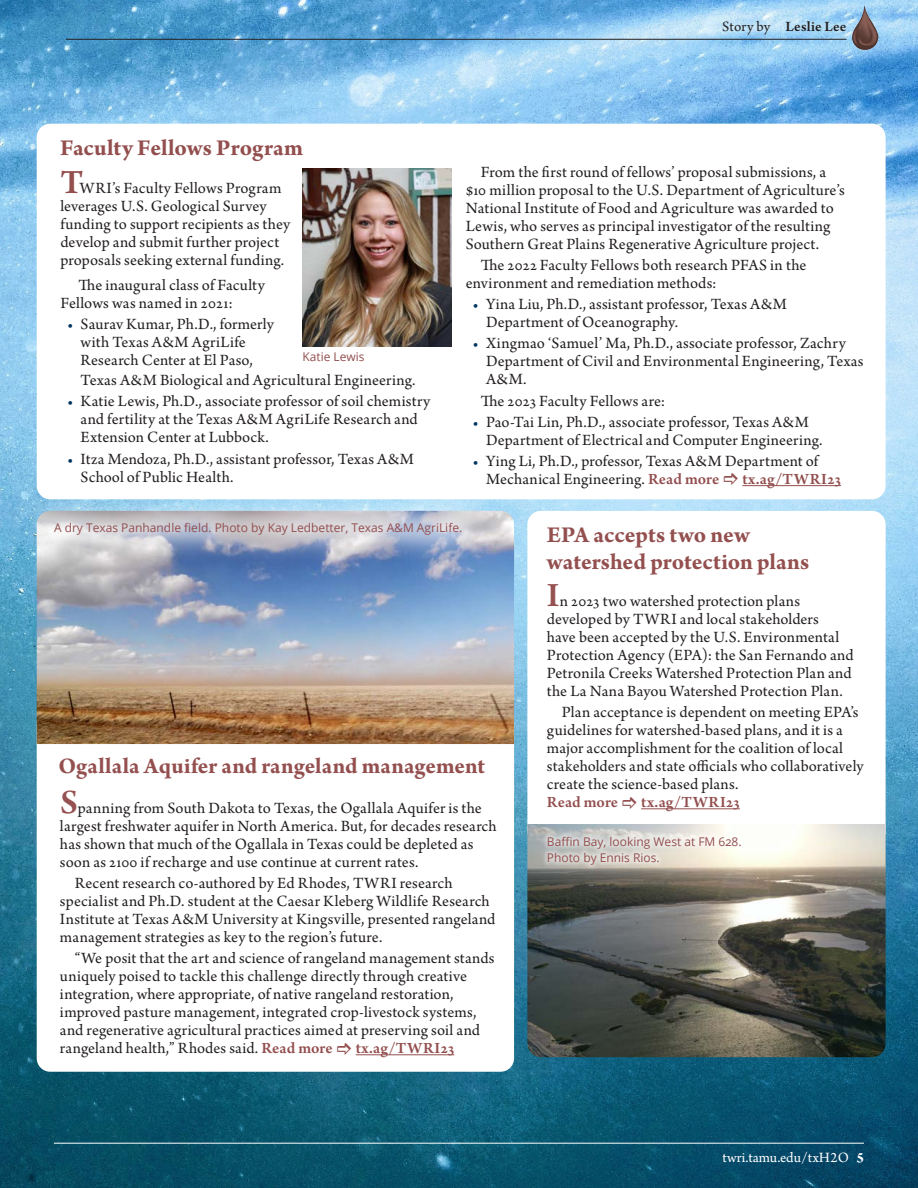
<style>
.page{position:relative;width:918px;height:1188px;background:#fff}
.page>*{position:absolute;margin:0;border:0;box-sizing:border-box;transform-origin:0 0}
.Subhead{font:700 24px/27px "Arno Pro";color:#944f4f}
.Subhead-2{font:700 24px "Arno Pro";color:#934e4e}
.Subhead-3{font:700 23.55px "Arno Pro";letter-spacing:.005em;color:#944f4f}
.body{font:16.5px/18px "Arno Pro";letter-spacing:.01em;color:#231f20}
.body_no_indent{font:16.5px/18px "Arno Pro";letter-spacing:.01em;color:#231f20}
.body-2{font:600 16.5px "Arno Pro";letter-spacing:.04em;color:#934e4e}
.t1{font:15px "Arno Pro";letter-spacing:.005em;color:#fff}
.StoryBy_PageFurnitureTop{font:600 15px "Arno Pro";letter-spacing:.015em;color:#231f20}
.t2{font:12px/16.5px "Open Sans";color:#934e4e}
.s1{font-weight:400}
.s2{font-weight:600;font-size:36px;color:#934e4e}
.s3{color:#003560}
.s4{font-weight:600;color:#934e4e}
.s5{font-weight:600;font-size:36px;color:#965151}
.s6{font-weight:700}
</style>
<div class="page">
<img style="left:0;top:0;width:918px;height:1188px">
<div style="left:527px;top:511px;width:359px;height:335px;background:#fff;border-radius:14px"></div>
<div style="left:37px;top:709px;width:477px;height:363px;background:#fff;border-radius:14px"></div>
<div style="left:37px;top:124px;width:849px;height:375px;background:#fff;border-radius:14px"></div>
<img style="left:527px;top:824px;width:359px;height:233px">
<img style="left:37px;top:511px;width:477px;height:233px">
<img style="left:302px;top:168px;width:150px;height:179px">
<hr style="left:54px;top:1143px;width:810px;height:1px;background:#fff">
<hr style="left:66px;top:39px;width:781px;height:1px;background:#231f20">
<img style="left:851px;top:4px;width:27px;height:47px">
<div style="left:542px;top:830px;width:205px;height:41px;background:#fff;opacity:.5"></div>
<div style="left:23px;top:492px;width:469px;height:74px;background:#fff;opacity:.75"></div>
<hr style="left:356px;top:1054px;width:98px;height:1px;background:#934e4e">
<hr style="left:641px;top:808px;width:99px;height:1px;background:#934e4e">
<hr style="left:742px;top:485px;width:99px;height:1px;background:#934e4e">
<div style="left:53px;top:130px;width:258px;height:41px;background:#fff"></div>
<p class="StoryBy_PageFurnitureTop" style="left:722px;top:18px;width:126px"><span class="s1">Story by</span> Leslie Lee</p>
<p class="Subhead-2" style="left:60px;top:134px;width:245px">Faculty Fellows Program</p>
<p class="body_no_indent" style="left:60px;top:180px;width:231px"><span class="s2">T</span>WRI’s Faculty Fellows Program leverages U.S. Geological Survey funding to support recipients as they develop and submit further project proposals seeking external funding.</p>
<p class="body" style="left:60px;top:276px;width:206px;text-indent:18px">The inaugural class of Faculty<br>Fellows was named in 2021:</p>
<p class="body" style="left:81px;top:316px;width:195px;text-indent:-14px"><span class="s3">•</span> Saurav Kumar, Ph.D., formerly with Texas A&amp;M AgriLife<br>Research Center at El Paso,</p>
<p class="t2" style="left:302px;top:348px;width:64px">Katie Lewis</p>
<p class="body" style="left:81px;top:372px;width:336px">Texas A&amp;M Biological and Agricultural Engineering.</p>
<p class="body" style="left:81px;top:393px;width:351px;text-indent:-14px"><span class="s3">•</span> Katie Lewis, Ph.D., associate professor of soil chemistry and fertility at the Texas A&amp;M AgriLife Research and<br>Extension Center at Lubbock.</p>
<p class="body" style="left:81px;top:451px;width:335px;text-indent:-14px"><span class="s3">•</span> Itza Mendoza, Ph.D., assistant professor, Texas A&amp;M<br>School of Public Health.</p>
<p class="body" style="left:466px;top:163px;width:380px;text-indent:15px">From the first round of fellows’ proposal submissions, a $10 million proposal to the U.S. Department of Agriculture’s National Institute of Food and Agriculture was awarded to Lewis, who serves as principal investigator of the resulting Southern Great Plains Regenerative Agriculture project.</p>
<p class="body" style="left:466px;top:257px;width:342px;text-indent:15px">The 2022 Faculty Fellows both research PFAS in the environment and remediation methods:</p>
<p class="body" style="left:486px;top:296px;width:302px;text-indent:-14px"><span class="s3">•</span> Yina Liu, Ph.D., assistant professor, Texas A&amp;M<br>Department of Oceanography.</p>
<p class="body" style="left:486px;top:335px;width:379px;text-indent:-14px"><span class="s3">•</span> Xingmao ‘Samuel’ Ma, Ph.D., associate professor, Zachry<br>Department of Civil and Environmental Engineering, Texas<br>A&amp;M.</p>
<p class="body" style="left:481px;top:392px;width:186px">The 2023 Faculty Fellows are:</p>
<p class="body" style="left:486px;top:414px;width:338px;text-indent:-14px"><span class="s3">•</span> Pao-Tai Lin, Ph.D., associate professor, Texas A&amp;M<br>Department of Electrical and Computer Engineering.</p>
<p class="body" style="left:486px;top:453px;width:334px;text-indent:-14px"><span class="s3">•</span> Ying Li, Ph.D., professor, Texas A&amp;M Department of<br>Mechanical Engineering. <span class="s4">Read more</span></p>
<p class="body-2" style="left:742px;top:470px;width:100px">tx.ag/TWRI23</p>
<p class="t2" style="left:54px;top:519px;width:410px">A dry Texas Panhandle field. Photo by Kay Ledbetter, Texas A&amp;M AgriLife.</p>
<p class="Subhead-3" style="left:58px;top:753px;width:428px">Ogallala Aquifer and rangeland management</p>
<p class="body_no_indent" style="left:60px;top:800px;width:438px"><span class="s5">S</span>panning from South Dakota to Texas, the Ogallala Aquifer is the largest freshwater aquifer in North America. But, for decades research has shown that much of the Ogallala in Texas could be depleted as soon as 2100 if recharge and use continue at current rates.</p>
<p class="body" style="left:60px;top:875px;width:437px;text-indent:15px">Recent research co-authored by Ed Rhodes, TWRI research specialist and Ph.D. student at the Caesar Kleberg Wildlife Research Institute at Texas A&amp;M University at Kingsville, presented rangeland management strategies as key to the region’s future.</p>
<p class="body" style="left:60px;top:950px;width:436px;text-indent:15px">“We posit that the art and science of rangeland management stands uniquely poised to tackle this challenge directly through creative integration, where appropriate, of native rangeland restoration, improved pasture management, integrated crop-livestock systems, and regenerative agricultural practices aimed at preserving soil and rangeland health,” Rhodes said. <span class="s4">Read more</span></p>
<p class="body-2" style="left:356px;top:1039px;width:100px">tx.ag/TWRI23</p>
<p class="Subhead" style="left:547px;top:522px;width:264px">EPA accepts two new watershed protection plans</p>
<p class="body_no_indent" style="left:547px;top:593px;width:308px"><span class="s5">I</span>n 2023 two watershed protection plans developed by TWRI and local stakeholders<br>have been accepted by the U.S. Environmental Protection Agency (EPA): the San Fernando and Petronila Creeks Watershed Protection Plan and the La Nana Bayou Watershed Protection Plan.</p>
<p class="body" style="left:547px;top:704px;width:318px;text-indent:15px">Plan acceptance is dependent on meeting EPA’s guidelines for watershed-based plans, and it is a major accomplishment for the coalition of local stakeholders and state officials who collaboratively create the science-based plans.<br><span class="s4">Read more</span></p>
<p class="body-2" style="left:641px;top:793px;width:100px">tx.ag/TWRI23</p>
<p class="t2" style="left:547px;top:833px;width:196px">Baffin Bay, looking West at FM 628.<br>Photo by Ennis Rios.</p>
<p class="t1" style="left:723px;top:1149px;width:143px">twri.tamu.edu/txH2O <span class="s6">5</span></p>
</div>
